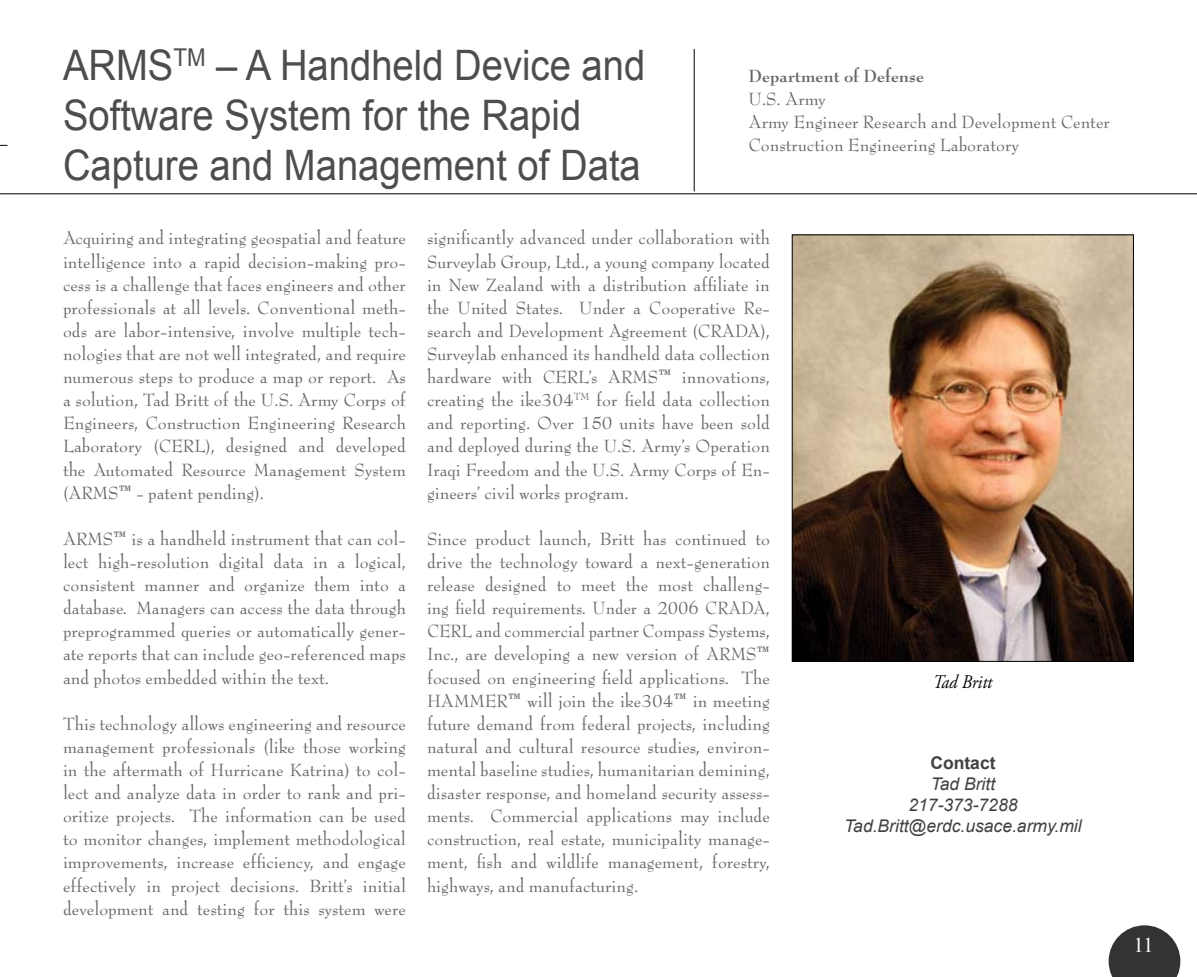
<style>
.page{position:relative;width:1197px;height:977px;background:#fff}
.page>*{position:absolute;margin:0;border:0;box-sizing:border-box;transform-origin:0 0}
.t1{font:42px/50.4px "Arial";color:#4c4d4f;scale:.91 1}
.t2{font:21px "Times New Roman";color:#fff}
.t3{font:19.25px/23.1px "Bernhard Modern Std";color:#636466;text-align:justify}
.t4{font:700 19.25px "Bernhard Modern Std";color:#636466}
.t5{font:italic 19.25px "Adobe Garamond Pro";color:#000;scale:.9 1}
.t6{font:italic 17.5px/21px "Arial";color:#414142;text-align:center}
.t7{font:700 17.5px "Arial";color:#414142}
</style>
<div class="page">
<hr style="left:694px;top:49px;width:1px;height:142px;background:#000">
<hr style="left:0;top:193px;width:1197px;height:1px;background:#000">
<img style="left:794px;top:236px;width:338px;height:423px">
<div style="left:792px;top:234px;width:342px;height:427px;border:1px solid #000"></div>
<svg style="left:1109px;top:925px;width:71px;height:51px"></svg>
<h1 class="t1" style="left:63px;top:40px;width:641px">ARMS<sup>TM</sup> – A Handheld Device and<br>Software System for the Rapid<br>Capture and Management of Data</h1>
<p class="t4" style="left:749px;top:66px;width:177px">Department of Defense</p>
<p class="t3" style="left:749px;top:88px;width:363px;text-align:left">U.S. Army<br>Army Engineer Research and Development Center<br>Construction Engineering Laboratory</p>
<p class="t3" style="left:63px;top:227px;width:345px">Acquiring and integrating geospatial and feature intelligence into a rapid decision-making pro&shy;cess is a challenge that faces engineers and other professionals at all levels. Conventional meth&shy;ods are labor-intensive, involve multiple tech&shy;nologies that are not well integrated, and require numerous steps to produce a map or report. As a solution, Tad Britt of the U.S. Army Corps of Engineers, Construction Engineering Research Laboratory (CERL), designed and developed the Automated Resource Management System (ARMS™ - patent pending).</p>
<p class="t3" style="left:63px;top:527px;width:345px">ARMS™ is a handheld instrument that can col&shy;lect high-resolution digital data in a logical, consistent manner and organize them into a database. Managers can access the data through preprogrammed queries or automatically gener&shy;ate reports that can include geo-referenced maps and photos embedded within the text.</p>
<p class="t3" style="left:63px;top:712px;width:345px">This technology allows engineering and resource management professionals (like those working in the aftermath of Hurricane Katrina) to col&shy;lect and analyze data in order to rank and pri&shy;oritize projects. The information can be used to monitor changes, implement methodological improvements, increase efficiency, and engage effectively in project decisions. Britt’s initial development and testing for this system were</p>
<p class="t3" style="left:427px;top:227px;width:345px">significantly advanced under collaboration with Surveylab Group, Ltd., a young company located in New Zealand with a distribution affiliate in the United States. Under a Cooperative Re&shy;search and Development Agreement (CRADA), Surveylab enhanced its handheld data collection hardware with CERL’s ARMS™ innovations, creating the ike304<sup>TM</sup> for field data collection and reporting. Over 150 units have been sold and deployed during the U.S. Army’s Operation Iraqi Freedom and the U.S. Army Corps of En&shy;gineers’ civil works program.</p>
<p class="t3" style="left:427px;top:527px;width:345px">Since product launch, Britt has continued to drive the technology toward a next-generation release designed to meet the most challeng&shy;ing field requirements. Under a 2006 CRADA, CERL and commercial partner Compass Systems, Inc., are developing a new version of ARMS™ focused on engineering field applications. The HAMMER™ will join the ike304™ in meeting future demand from federal projects, including natural and cultural resource studies, environ&shy;mental baseline studies, humanitarian demining, disaster response, and homeland security assess&shy;ments. Commercial applications may include construction, real estate, municipality manage&shy;ment, fish and wildlife management, forestry, highways, and manufacturing.</p>
<p class="t5" style="left:933px;top:670px;width:68px">Tad Britt</p>
<p class="t7" style="left:930px;top:751px;width:67px">Contact</p>
<p class="t6" style="left:844px;top:774px;width:239px">Tad Britt<br>217-373-7288<br>Tad.Britt@erdc.usace.army.mil</p>
<p class="t2" style="left:1134px;top:931px;width:22px">11</p>
</div>
